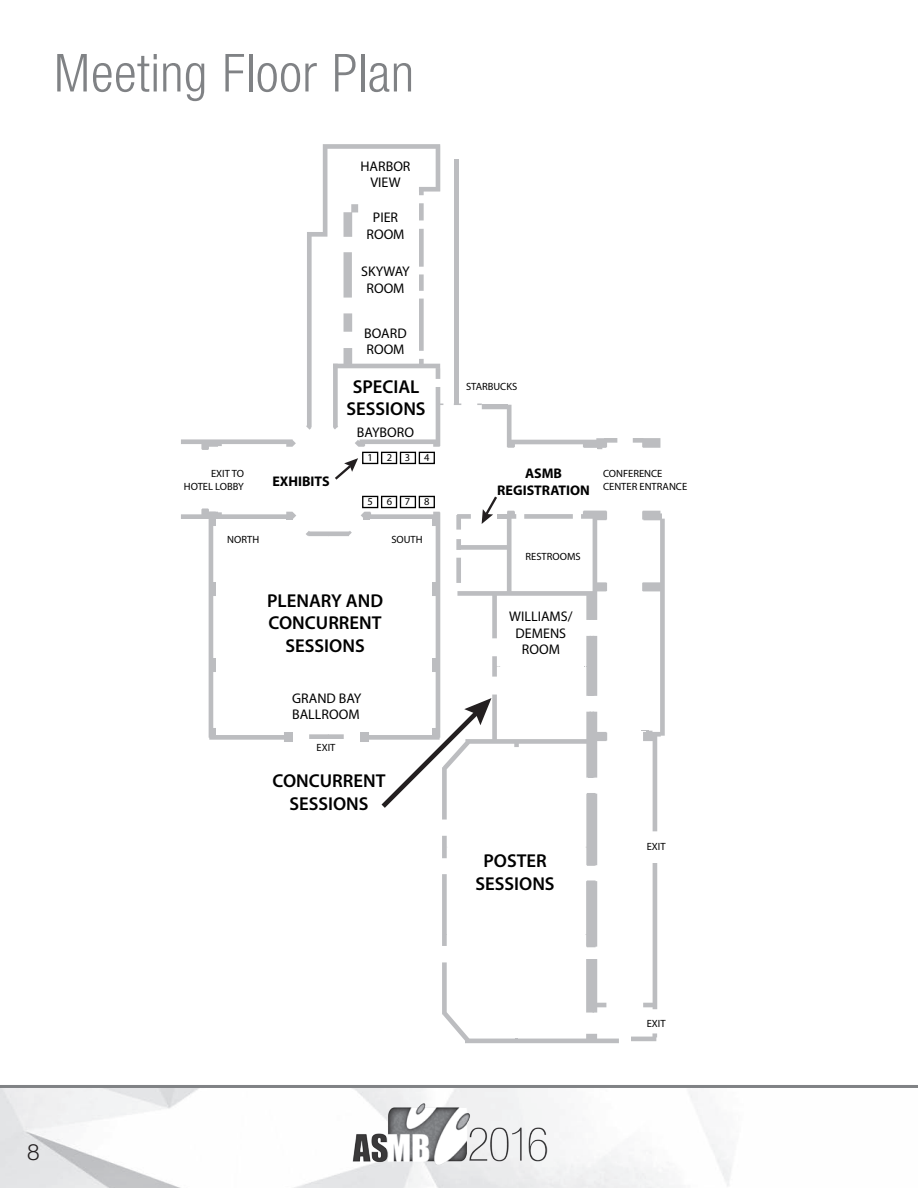
<style>
.page{position:relative;width:918px;height:1188px;background:#fff}
.page>*{position:absolute;margin:0;border:0;box-sizing:border-box;transform-origin:0 0}
.t1{font:300 condensed 52.5px "Helvetica Neue LT Std";letter-spacing:.01em;color:#808285}
.t2{font:300 22.5px "Helvetica Neue LT Std";color:#231f20}
.t3{font:600 18.75px/22.4px "Myriad Pro";color:#000;text-align:center}
.t4{font:13.95px/16.8px "Myriad Pro";color:#000;text-align:center}
.t5{font:700 13.95px/16.8px "Myriad Pro";color:#000;text-align:center}
.t6{font:10.5px/12.6px "Myriad Pro";color:#000}
</style>
<div class="page">
<img style="left:0;top:1088px;width:732px;height:100px">
<hr style="left:0;top:1085px;width:918px;height:3px;background:#808285">
<img style="left:353px;top:1102px;width:194px;height:64px">
<svg style="left:181px;top:232px;width:484px;height:811px"></svg>
<div style="left:643px;top:583px;width:21px;height:8px;background:#bcbdc0"></div>
<svg style="left:442px;top:595px;width:155px;height:446px"></svg>
<svg style="left:209px;top:512px;width:84px;height:230px"></svg>
<svg style="left:477px;top:404px;width:31px;height:5px"></svg>
<svg style="left:508px;top:443px;width:6px;height:4px"></svg>
<svg style="left:641px;top:731px;width:11px;height:2px"></svg>
<svg style="left:598px;top:445px;width:4px;height:4px"></svg>
<svg style="left:307px;top:144px;width:133px;height:235px"></svg>
<hr style="left:454px;top:159px;width:4px;height:246px;background:#bcbdc0">
<svg style="left:309px;top:494px;width:287px;height:453px"></svg>
<svg style="left:332px;top:458px;width:26px;height:24px"></svg>
<div style="left:363px;top:452px;width:15px;height:11px;background:#fff"></div>
<div style="left:362px;top:452px;width:16px;height:12px;border:1px solid #000"></div>
<div style="left:382px;top:452px;width:15px;height:11px;background:#fff"></div>
<div style="left:381px;top:452px;width:16px;height:12px;border:1px solid #000"></div>
<div style="left:401px;top:452px;width:14px;height:11px;background:#fff"></div>
<div style="left:400px;top:452px;width:16px;height:12px;border:1px solid #000"></div>
<div style="left:419px;top:452px;width:15px;height:11px;background:#fff"></div>
<div style="left:419px;top:452px;width:16px;height:12px;border:1px solid #000"></div>
<div style="left:363px;top:496px;width:15px;height:12px;background:#fff"></div>
<div style="left:362px;top:496px;width:16px;height:12px;border:1px solid #000"></div>
<div style="left:382px;top:496px;width:15px;height:12px;background:#fff"></div>
<div style="left:381px;top:496px;width:16px;height:12px;border:1px solid #000"></div>
<div style="left:401px;top:496px;width:14px;height:12px;background:#fff"></div>
<div style="left:400px;top:496px;width:16px;height:12px;border:1px solid #000"></div>
<div style="left:419px;top:496px;width:15px;height:12px;background:#fff"></div>
<div style="left:419px;top:496px;width:16px;height:12px;border:1px solid #000"></div>
<p class="t1" style="left:54px;top:43px;width:362px">Meeting Floor Plan</p>
<p class="t4" style="left:360px;top:157px;width:52px">HARBOR<br>VIEW</p>
<p class="t4" style="left:366px;top:209px;width:40px">PIER<br>ROOM</p>
<p class="t4" style="left:361px;top:263px;width:50px">SKYWAY<br>ROOM</p>
<p class="t4" style="left:364px;top:324px;width:44px;text-align:left">BOARD<br>ROOM</p>
<p class="t3" style="left:347px;top:375px;width:81px">SPECIAL<br>SESSIONS</p>
<p class="t6" style="left:184px;top:467px;width:62px;text-align:right">EXIT TO<br>HOTEL LOBBY</p>
<p class="t5" style="left:272px;top:472px;width:59px">EXHIBITS</p>
<p class="t6" style="left:227px;top:533px;width:33px">NORTH</p>
<p class="t4" style="left:357px;top:424px;width:59px">BAYBORO</p>
<p class="t6" style="left:367px;top:451px;width:7px">1</p>
<p class="t6" style="left:387px;top:451px;width:25px">2 3</p>
<p class="t6" style="left:424px;top:451px;width:7px">4</p>
<p class="t6" style="left:367px;top:495px;width:7px">5</p>
<p class="t6" style="left:387px;top:495px;width:25px">6 7</p>
<p class="t6" style="left:424px;top:495px;width:7px">8</p>
<p class="t6" style="left:391px;top:533px;width:33px">SOUTH</p>
<p class="t3" style="left:267px;top:589px;width:118px">PLENARY AND<br>CONCURRENT<br>SESSIONS</p>
<p class="t4" style="left:292px;top:689px;width:71px;text-align:left">GRAND BAY<br>BALLROOM</p>
<p class="t6" style="left:317px;top:741px;width:20px">EXIT</p>
<p class="t3" style="left:273px;top:769px;width:115px">CONCURRENT<br>SESSIONS</p>
<p class="t6" style="left:466px;top:381px;width:53px">STARBUCKS</p>
<p class="t5" style="left:497px;top:465px;width:94px">ASMB<br>REGISTRATION</p>
<p class="t6" style="left:603px;top:467px;width:86px">CONFERENCE<br>CENTER ENTRANCE</p>
<p class="t6" style="left:526px;top:550px;width:57px">RESTROOMS</p>
<p class="t4" style="left:509px;top:608px;width:65px">WILLIAMS/<br>DEMENS<br>ROOM</p>
<p class="t3" style="left:476px;top:849px;width:81px">POSTER<br>SESSIONS</p>
<p class="t6" style="left:647px;top:840px;width:20px">EXIT</p>
<h2 class="t2" style="left:27px;top:1138px;width:14px">8</h2>
<p class="t6" style="left:647px;top:1017px;width:20px">EXIT</p>
</div>
